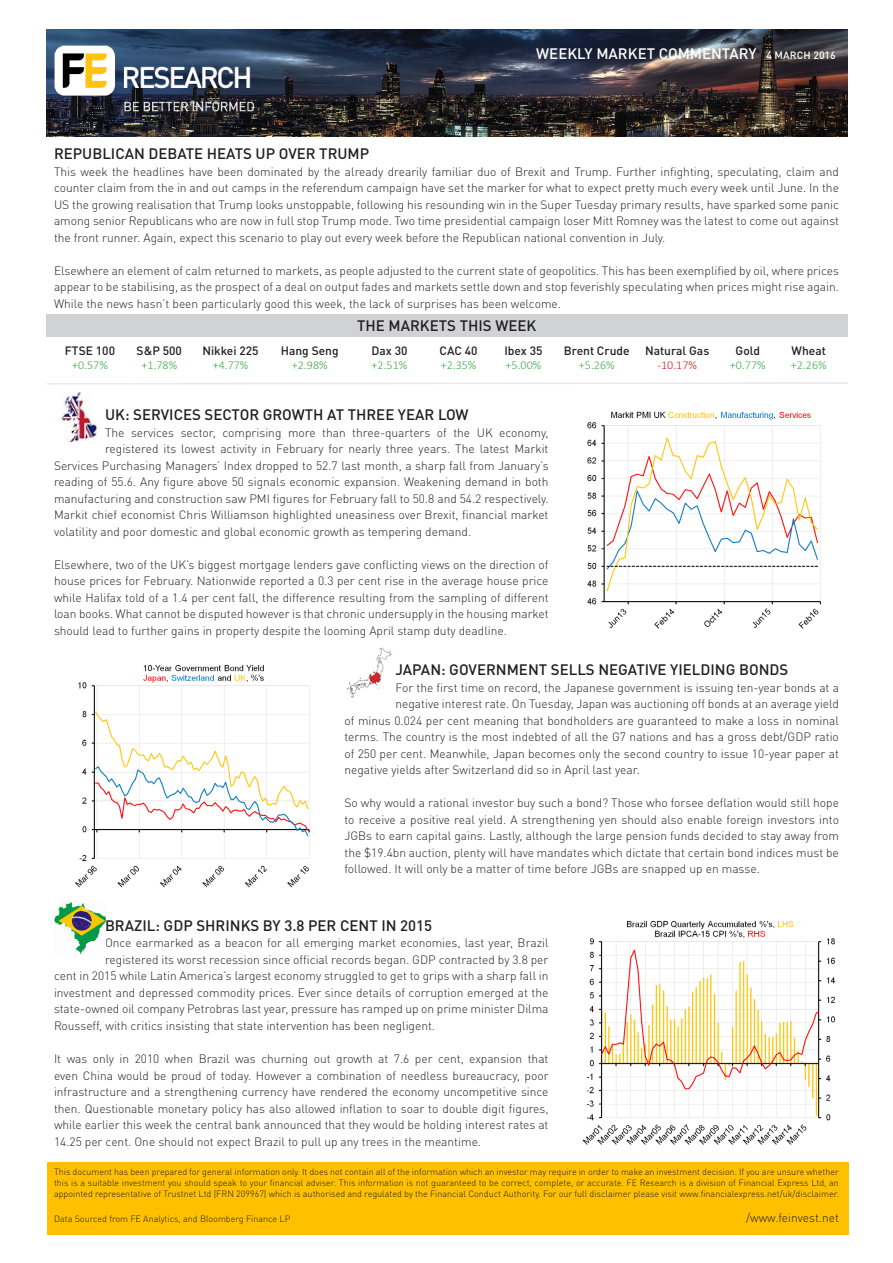
<style>
.page{position:relative;width:893px;height:1263px;background:#fff}
.page>*{position:absolute;margin:0;border:0;box-sizing:border-box;transform-origin:0 0}
.t1{font:500 15px "DIN Pro";color:#231f20}
.t2{font:500 15px "DIN Pro";color:#fff}
.t3{font:300 12px/16.5px "DIN Pro";color:#231f20;text-align:justify}
.t4{font:500 12px "DIN Pro";color:#231f20}
.t5{font:300 12px "Calibri";color:#40ae49}
.t6{font:300 12px "Calibri";color:#d1232a}
.t7{font:300 9px/10.8px "DIN Pro";color:#231f20;text-align:justify}
.s1{font-size:10.5px}
</style>
<div class="page">
<div style="left:47px;top:1162px;width:801px;height:72px;background:#ffc000"></div>
<img style="left:270px;top:30px;width:578px;height:106px">
<svg style="left:47px;top:382px;width:801px;height:3px"></svg>
<img style="left:61px;top:392px;width:37px;height:50px">
<img style="left:347px;top:647px;width:45px;height:51px">
<img style="left:54px;top:903px;width:51px;height:50px">
<img style="left:587px;top:411px;width:234px;height:218px">
<img style="left:75px;top:664px;width:235px;height:224px">
<img style="left:582px;top:920px;width:253px;height:225px">
<img style="left:47px;top:30px;width:223px;height:107px">
<div style="left:47px;top:315px;width:801px;height:22px;background:#d1d2d4"></div>
<p class="t2" style="left:536px;top:42px;width:301px">WEEKLY MARKET COMMENTARY <span class="s1">4 MARCH 2016</span></p>
<p class="t1" style="left:54px;top:142px;width:317px">REPUBLICAN DEBATE HEATS UP OVER TRUMP</p>
<p class="t3" style="left:54px;top:162px;width:787px">This week the headlines have been dominated by the already drearily familiar duo of Brexit and Trump. Further infighting, speculating, claim and counter claim from the in and out camps in the referendum campaign have set the marker for what to expect pretty much every week until June. In the US the growing realisation that Trump looks unstoppable, following his resounding win in the Super Tuesday primary results, have sparked some panic among senior Republicans who are now in full stop Trump mode. Two time presidential campaign loser Mitt Romney was the latest to come out against the front runner. Again, expect this scenario to play out every week before the Republican national convention in July.</p>
<p class="t3" style="left:54px;top:261px;width:787px">Elsewhere an element of calm returned to markets, as people adjusted to the current state of geopolitics. This has been exemplified by oil, where prices appear to be stabilising, as the prospect of a deal on output fades and markets settle down and stop feverishly speculating when prices might rise again.<br>While the news hasn’t been particularly good this week, the lack of surprises has been welcome.</p>
<p class="t1" style="left:357px;top:313px;width:181px">THE MARKETS THIS WEEK</p>
<p class="t4" style="left:65px;top:341px;width:52px">FTSE 100</p>
<p class="t5" style="left:72px;top:358px;width:37px">+0.57%</p>
<p class="t4" style="left:137px;top:341px;width:47px">S&amp;P 500</p>
<p class="t5" style="left:141px;top:358px;width:37px">+1.78%</p>
<p class="t4" style="left:202px;top:341px;width:58px">Nikkei 225</p>
<p class="t5" style="left:213px;top:358px;width:37px">+4.77%</p>
<p class="t4" style="left:281px;top:341px;width:59px">Hang Seng</p>
<p class="t5" style="left:292px;top:358px;width:37px">+2.98%</p>
<p class="t4" style="left:371px;top:341px;width:38px">Dax 30</p>
<p class="t5" style="left:372px;top:358px;width:37px">+2.51%</p>
<p class="t4" style="left:440px;top:341px;width:40px">CAC 40</p>
<p class="t5" style="left:441px;top:358px;width:37px">+2.35%</p>
<p class="t4" style="left:504px;top:341px;width:40px">Ibex 35</p>
<p class="t5" style="left:506px;top:358px;width:37px">+5.00%</p>
<p class="t4" style="left:564px;top:341px;width:67px">Brent Crude</p>
<p class="t5" style="left:579px;top:358px;width:37px">+5.26%</p>
<p class="t4" style="left:645px;top:341px;width:66px">Natural Gas</p>
<p class="t6" style="left:657px;top:358px;width:41px">-10.17%</p>
<p class="t4" style="left:735px;top:341px;width:26px">Gold</p>
<p class="t5" style="left:730px;top:358px;width:37px">+0.77%</p>
<p class="t4" style="left:792px;top:341px;width:36px">Wheat</p>
<p class="t5" style="left:791px;top:358px;width:37px">+2.26%</p>
<p class="t1" style="left:105px;top:402px;width:365px">UK: SERVICES SECTOR GROWTH AT THREE YEAR LOW</p>
<p class="t3" style="left:105px;top:423px;width:445px">The services sector, comprising more than three-quarters of the UK economy,</p>
<p class="t3" style="left:105px;top:439px;width:445px">registered its lowest activity in February for nearly three years. The latest Markit</p>
<p class="t3" style="left:54px;top:456px;width:496px">Services Purchasing Managers’ Index dropped to 52.7 last month, a sharp fall from January’s</p>
<p class="t3" style="left:54px;top:472px;width:496px">reading of 55.6. Any figure above 50 signals economic expansion. Weakening demand in both</p>
<p class="t3" style="left:54px;top:489px;width:496px">manufacturing and construction saw PMI figures for February fall to 50.8 and 54.2 respectively.</p>
<p class="t3" style="left:54px;top:505px;width:496px">Markit chief economist Chris Williamson highlighted uneasiness over Brexit, financial market</p>
<p class="t3" style="left:54px;top:522px;width:419px">volatility and poor domestic and global economic growth as tempering demand.</p>
<p class="t3" style="left:54px;top:555px;width:496px">Elsewhere, two of the UK’s biggest mortgage lenders gave conflicting views on the direction of house prices for February. Nationwide reported a 0.3 per cent rise in the average house price while Halifax told of a 1.4 per cent fall, the difference resulting from the sampling of different loan books. What cannot be disputed however is that chronic undersupply in the housing market should lead to further gains in property despite the looming April stamp duty deadline.</p>
<p class="t1" style="left:395px;top:658px;width:394px">JAPAN: GOVERNMENT SELLS NEGATIVE YIELDING BONDS</p>
<p class="t3" style="left:395px;top:678px;width:445px">For the first time on record, the Japanese government is issuing ten-year bonds at a</p>
<p class="t3" style="left:395px;top:695px;width:445px">negative interest rate. On Tuesday, Japan was auctioning off bonds at an average yield</p>
<p class="t3" style="left:344px;top:711px;width:496px">of minus 0.024 per cent meaning that bondholders are guaranteed to make a loss in nominal</p>
<p class="t3" style="left:344px;top:728px;width:496px">terms. The country is the most indebted of all the G7 nations and has a gross debt/GDP ratio</p>
<p class="t3" style="left:344px;top:744px;width:496px">of 250 per cent. Meanwhile, Japan becomes only the second country to issue 10-year paper at</p>
<p class="t3" style="left:344px;top:761px;width:297px">negative yields after Switzerland did so in April last year.</p>
<p class="t3" style="left:344px;top:794px;width:496px">So why would a rational investor buy such a bond? Those who forsee deflation would still hope to receive a positive real yield. A strengthening yen should also enable foreign investors into JGBs to earn capital gains. Lastly, although the large pension funds decided to stay away from the $19.4bn auction, plenty will have mandates which dictate that certain bond indices must be followed. It will only be a matter of time before JGBs are snapped up en masse.</p>
<p class="t1" style="left:105px;top:913px;width:329px">BRAZIL: GDP SHRINKS BY 3.8 PER CENT IN 2015</p>
<p class="t3" style="left:105px;top:934px;width:445px">Once earmarked as a beacon for all emerging market economies, last year, Brazil</p>
<p class="t3" style="left:105px;top:950px;width:445px">registered its worst recession since official records began. GDP contracted by 3.8 per</p>
<p class="t3" style="left:54px;top:967px;width:496px">cent in 2015 while Latin America’s largest economy struggled to get to grips with a sharp fall in</p>
<p class="t3" style="left:54px;top:983px;width:496px">investment and depressed commodity prices. Ever since details of corruption emerged at the</p>
<p class="t3" style="left:54px;top:1000px;width:496px">state-owned oil company Petrobras last year, pressure has ramped up on prime minister Dilma</p>
<p class="t3" style="left:54px;top:1016px;width:383px">Rousseff, with critics insisting that state intervention has been negligent.</p>
<p class="t3" style="left:54px;top:1049px;width:496px">It was only in 2010 when Brazil was churning out growth at 7.6 per cent, expansion that even China would be proud of today. However a combination of needless bureaucracy, poor infrastructure and a strengthening currency have rendered the economy uncompetitive since then. Questionable monetary policy has also allowed inflation to soar to double digit figures, while earlier this week the central bank announced that they would be holding interest rates at 14.25 per cent. One should not expect Brazil to pull up any trees in the meantime.</p>
<p class="t7" style="left:54px;top:1166px;width:786px">This document has been prepared for general information only. It does not contain all of the information which an investor may require in order to make an investment decision. If you are unsure whether this is a suitable investment you should speak to your financial adviser. This information is not guaranteed to be correct, complete, or accurate. FE Research is a division of Financial Express Ltd, an appointed representative of Trustnet Ltd (FRN 209967) which is authorised and regulated by the Financial Conduct Authority. For our full disclaimer please visit www.financialexpress.net/uk/disclaimer.</p>
<p class="t7" style="left:54px;top:1213px;width:238px">Data Sourced from FE Analytics, and Bloomberg Finance LP</p>
<p class="t3" style="left:746px;top:1208px;width:94px">/www.feinvest.net</p>
</div>
